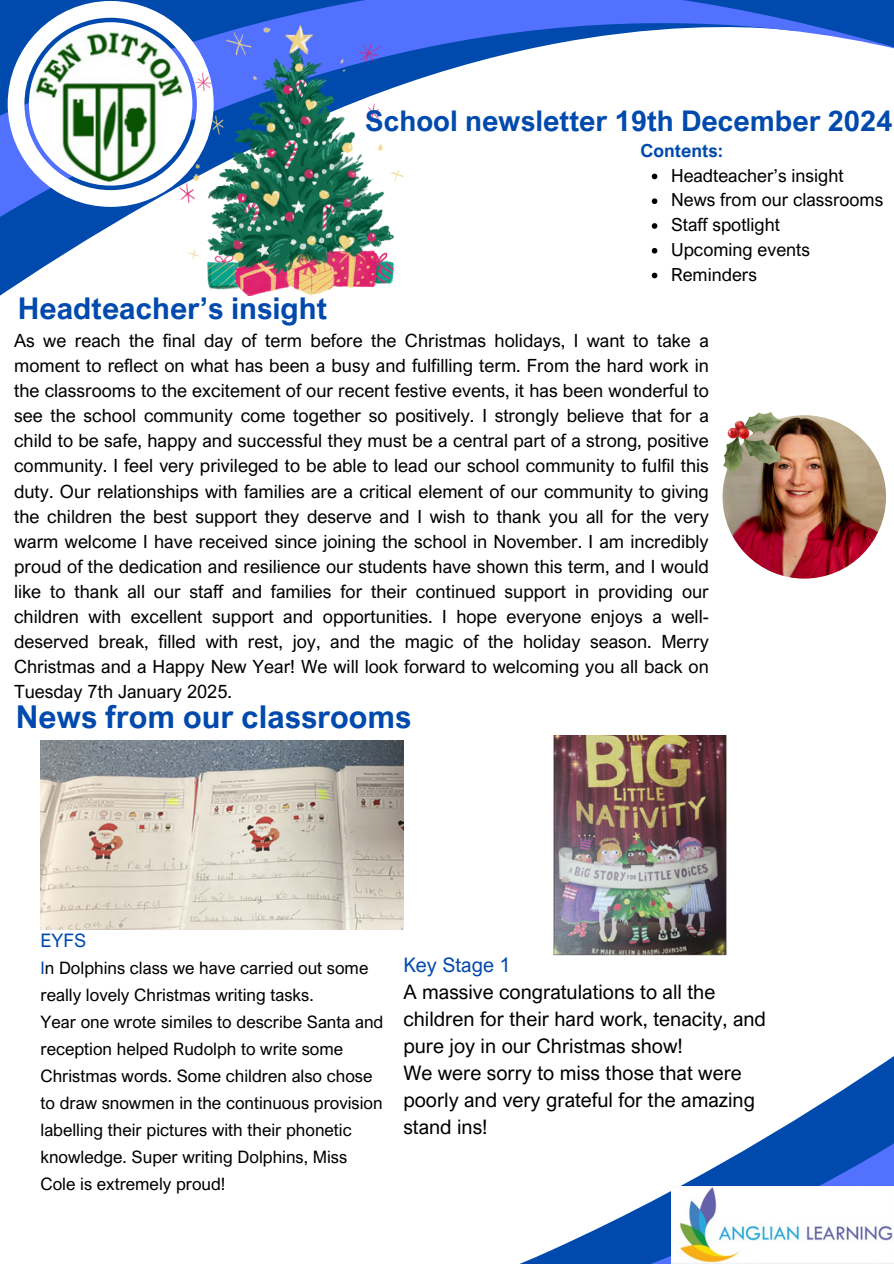
<style>
.page{position:relative;width:894px;height:1264px;background:#fff}
.page>*{position:absolute;margin:0;border:0;box-sizing:border-box;transform-origin:0 0}
.t1{font:700 31.5px "Arial Nova";color:#004aad}
.t2{font:700 30px "Arial Nova";color:#004aad}
.t3{font:700 28.5px "Arial Nova";color:#004aad}
.t4{font:19.95px/27px "Arial Nova";color:#000}
.t5{font:18.6px "Arial Nova";color:#004aad}
.t6{font:18.15px/25px "Arial Nova";color:#000;text-align:justify}
.t7{font:18px "Arial Nova";color:#000}
.t8{font:700 18px "Arial Nova";color:#004aad}
.t9{font:17.1px/27px "Arial Nova";color:#000}
.s1{color:#004aad}
</style>
<div class="page">
<svg style="left:0;top:219px;width:658px;height:77px"></svg>
<svg style="left:0;top:0;width:893px;height:219px"></svg>
<svg style="left:8px;top:1px;width:206px;height:206px"></svg>
<svg style="left:755px;top:1056px;width:138px;height:88px"></svg>
<svg style="left:522px;top:1144px;width:371px;height:119px"></svg>
<img style="left:671px;top:1186px;width:222px;height:77px">
<img style="left:722px;top:415px;width:164px;height:164px">
<img style="left:180px;top:25px;width:223px;height:271px">
<img style="left:723px;top:412px;width:59px;height:62px">
<img style="left:553px;top:735px;width:174px;height:220px">
<img style="left:40px;top:740px;width:363px;height:189px">
<svg style="left:651px;top:174px;width:6px;height:5px"></svg>
<svg style="left:651px;top:198px;width:6px;height:6px"></svg>
<svg style="left:651px;top:223px;width:6px;height:6px"></svg>
<svg style="left:651px;top:248px;width:6px;height:5px"></svg>
<svg style="left:651px;top:273px;width:6px;height:5px"></svg>
<h1 class="t3" style="left:365px;top:103px;width:528px">School newsletter 19th December 2024</h1>
<h2 class="t2" style="left:18px;top:289px;width:311px">Headteacher’s insight</h2>
<p class="t8" style="left:640px;top:139px;width:84px">Contents:</p>
<p class="t7" style="left:671px;top:164px;width:174px">Headteacher’s insight</p>
<p class="t7" style="left:671px;top:189px;width:214px">News from our classrooms</p>
<p class="t7" style="left:671px;top:213px;width:110px">Staff spotlight</p>
<p class="t7" style="left:671px;top:238px;width:140px">Upcoming events</p>
<h1 class="t7" style="left:671px;top:263px;width:87px">Reminders</h1>
<p class="t6" style="left:14px;top:328px;width:696px">As we reach the final day of term before the Christmas holidays, I want to take a moment to reflect on what has been a busy and fulfilling term. From the hard work in the classrooms to the excitement of our recent festive events, it has been wonderful to see the school community come together so positively. I strongly believe that for a child to be safe, happy and successful they must be a central part of a strong, positive community. I feel very privileged to be able to lead our school community to fulfil this duty. Our relationships with families are a critical element of our community to giving the children the best support they deserve and I wish to thank you all for the very warm welcome I have received since joining the school in November. I am incredibly proud of the dedication and resilience our students have shown this term, and I would like to thank all our staff and families for their continued support in providing our children with excellent support and opportunities. I hope everyone enjoys a well&shy;deserved break, filled with rest, joy, and the magic of the holiday season. Merry Christmas and a Happy New Year! We will look forward to welcoming you all back on Tuesday 7th January 2025.</p>
<h3 class="t1" style="left:16px;top:696px;width:397px">News from our classrooms</h3>
<p class="t5" style="left:40px;top:929px;width:47px">EYFS</p>
<p class="t9" style="left:40px;top:954px;width:329px"><span class="s1">I</span>n Dolphins class we have carried out some really lovely Christmas writing tasks.</p>
<p class="t9" style="left:40px;top:1008px;width:344px">Year one wrote similes to describe Santa and reception helped Rudolph to write some Christmas words. Some children also chose to draw snowmen in the continuous provision labelling their pictures with their phonetic knowledge. Super writing Dolphins, Miss Cole is extremely proud!</p>
<h1 class="t4" style="left:403px;top:951px;width:364px"><span class="s1">Key Stage 1<br></span>A massive congratulations to all the children for their hard work, tenacity, and pure joy in our Christmas show!<br>We were sorry to miss those that were poorly and very grateful for the amazing stand ins!</h1>
</div>
